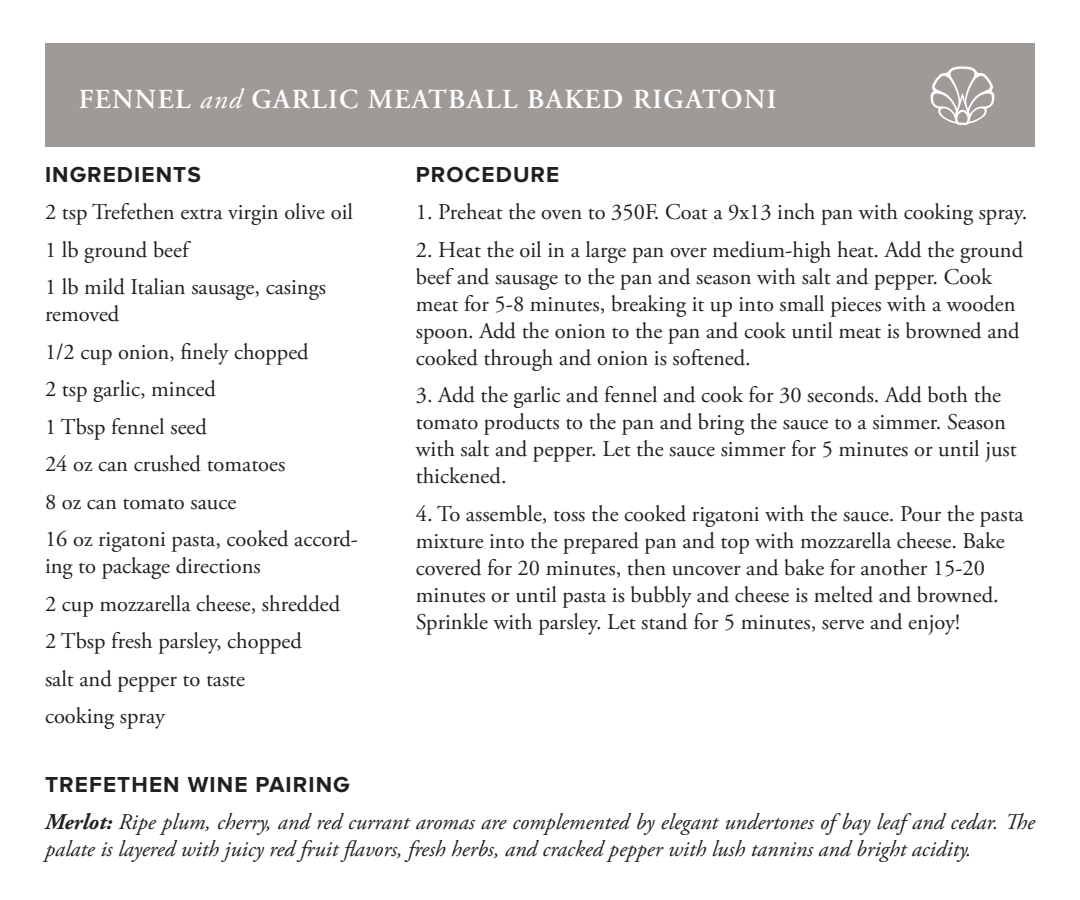
<style>
.page{position:relative;width:1080px;height:900px;background:#fff}
.page>*{position:absolute;margin:0;border:0;box-sizing:border-box;transform-origin:0 0}
.t1{font:600 27.5px "Adobe Garamond Pro";letter-spacing:.05em;color:#fff}
.t2{font:22.5px/27px "Adobe Garamond Pro";color:#231f20}
.t3{font:italic 22.5px/27px "Adobe Garamond Pro";color:#231f20}
.t4{font:700 22.5px "Proxima Nova A";letter-spacing:.05em;color:#231f20}
.s1{font-weight:400;font-style:italic}
.s2{font-weight:700}
</style>
<div class="page">
<div style="left:45px;top:44px;width:990px;height:103px;background:#9e9a98"></div>
<svg style="left:931px;top:66px;width:63px;height:59px"></svg>
<p class="t1" style="left:79px;top:83px;width:699px">FENNEL <span class="s1">and</span> GARLIC MEATBALL BAKED RIGATONI</p>
<p class="t4" style="left:45px;top:161px;width:158px">INGREDIENTS</p>
<p class="t2" style="left:45px;top:199px;width:310px">2 tsp Trefethen extra virgin olive oil</p>
<p class="t2" style="left:45px;top:237px;width:145px">1 lb ground beef</p>
<p class="t2" style="left:45px;top:274px;width:283px">1 lb mild Italian sausage, casings removed</p>
<p class="t2" style="left:45px;top:339px;width:265px">1/2 cup onion, finely chopped</p>
<p class="t2" style="left:45px;top:376px;width:172px">2 tsp garlic, minced</p>
<p class="t2" style="left:45px;top:414px;width:163px">1 Tbsp fennel seed</p>
<p class="t2" style="left:45px;top:451px;width:242px">24 oz can crushed tomatoes</p>
<p class="t2" style="left:45px;top:489px;width:193px">8 oz can tomato sauce</p>
<p class="t2" style="left:45px;top:526px;width:315px">16 oz rigatoni pasta, cooked accord&shy;ing to package directions</p>
<p class="t2" style="left:45px;top:591px;width:297px">2 cup mozzarella cheese, shredded</p>
<p class="t2" style="left:45px;top:628px;width:259px">2 Tbsp fresh parsley, chopped</p>
<p class="t2" style="left:45px;top:666px;width:202px">salt and pepper to taste</p>
<p class="t2" style="left:45px;top:703px;width:122px">cooking spray</p>
<p class="t4" style="left:416px;top:161px;width:145px">PROCEDURE</p>
<p class="t2" style="left:416px;top:199px;width:613px">1. Preheat the oven to 350F. Coat a 9x13 inch pan with cooking spray.</p>
<p class="t2" style="left:416px;top:237px;width:609px">2. Heat the oil in a large pan over medium-high heat. Add the ground beef and sausage to the pan and season with salt and pepper. Cook meat for 5-8 minutes, breaking it up into small pieces with a wooden spoon. Add the onion to the pan and cook until meat is browned and cooked through and onion is softened.</p>
<p class="t2" style="left:416px;top:382px;width:602px">3. Add the garlic and fennel and cook for 30 seconds. Add both the tomato products to the pan and bring the sauce to a simmer. Season with salt and pepper. Let the sauce simmer for 5 minutes or until just thickened.</p>
<p class="t2" style="left:416px;top:501px;width:609px">4. To assemble, toss the cooked rigatoni with the sauce. Pour the pasta mixture into the prepared pan and top with mozzarella cheese. Bake covered for 20 minutes, then uncover and bake for another 15-20 minutes or until pasta is bubbly and cheese is melted and browned.<br>Sprinkle with parsley. Let stand for 5 minutes, serve and enjoy!</p>
<p class="t4" style="left:45px;top:771px;width:306px">TREFETHEN WINE PAIRING</p>
<p class="t3" style="left:45px;top:809px;width:992px"><span class="s2">Merlot:</span> Ripe plum, cherry, and red currant aromas are complemented by elegant undertones of bay leaf and cedar. The palate is layered with juicy red fruit flavors, fresh herbs, and cracked pepper with lush tannins and bright acidity.</p>
</div>
